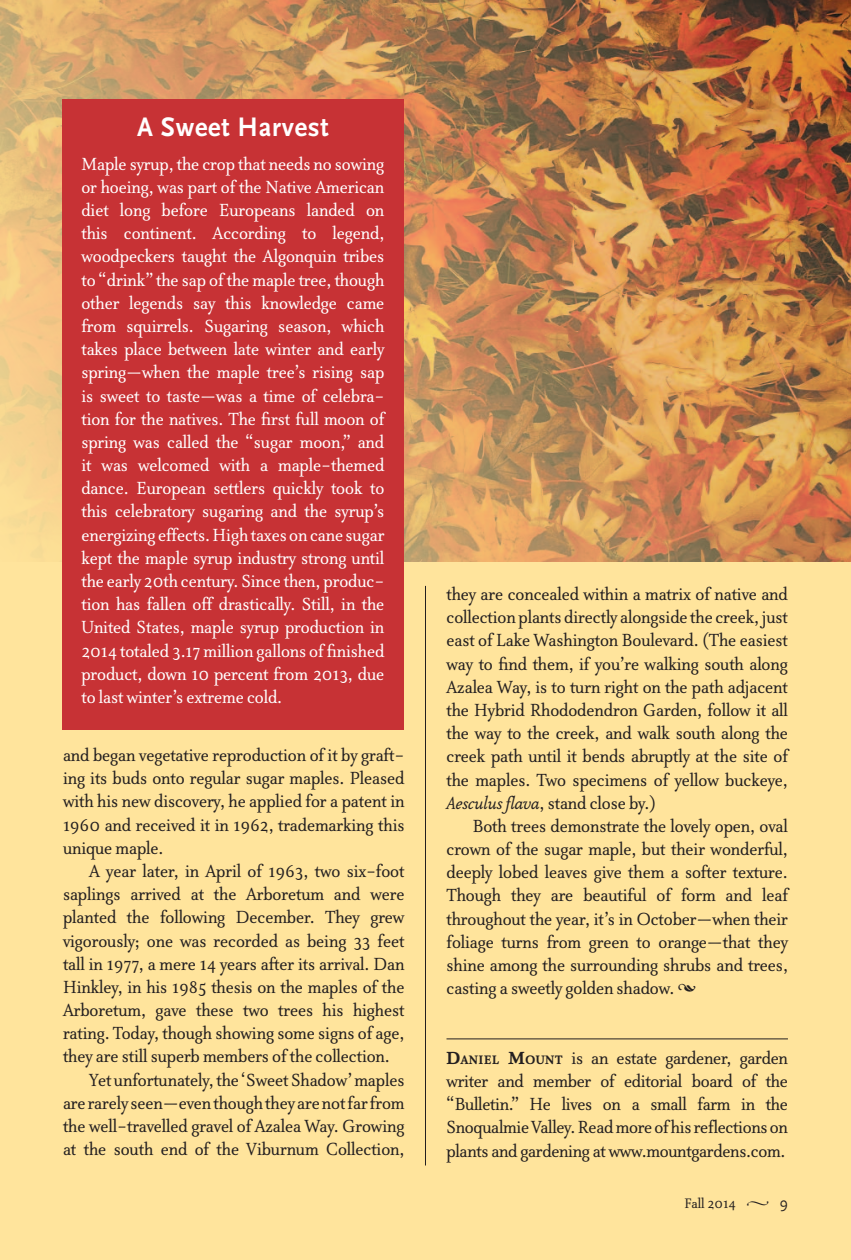
<style>
.page{position:relative;width:851px;height:1260px;background:#fff}
.page>*{position:absolute;margin:0;border:0;box-sizing:border-box;transform-origin:0 0}
.t1{font:700 28px "Scala Sans";letter-spacing:.025em;color:#fff;scale:.95 1}
.t2{font:20.12px/23.1px "Atma Serif";letter-spacing:-.005em;color:#231f20;text-align:justify}
.t3{font:20.12px/23.1px "Atma Serif";letter-spacing:-.005em;color:#fff;text-align:justify}
.t4{font:15.75px "Atma Serif";color:#231f20}
.s1{font-style:italic}
.s2{font-weight:700}
.s3{font-weight:700;font-size:14.17px}
.s4{font-family:"Scala Sans"}
</style>
<div class="page">
<div style="left:0;top:0;width:850px;height:1260px;background:#ffe49c"></div>
<hr style="left:446px;top:1038px;width:342px;height:1px;background:#231f20">
<hr style="left:425px;top:586px;width:1px;height:579px;background:#231f20">
<img style="left:0;top:0;width:850px;height:562px">
<div style="left:62px;top:100px;width:341px;height:630px;background:#c73235"></div>
<h1 class="t1" style="left:137px;top:112px;width:203px">A Sweet Harvest</h1>
<p class="t3" style="left:81px;top:153px;width:304px">Maple syrup, the crop that needs no sowing or hoeing, was part of the Native American diet long before Europeans landed on this continent. According to legend, woodpeckers taught the Algonquin tribes to “drink” the sap of the maple tree, though other legends say this knowledge came from squirrels. Sugaring season, which takes place between late winter and early spring—when the maple tree’s rising sap is sweet to taste—was a time of celebra&shy;tion for the natives. The first full moon of spring was called the “sugar moon,” and it was welcomed with a maple-themed dance. European settlers quickly took to this celebratory sugaring and the syrup’s energizing effects. High taxes on cane sugar kept the maple syrup industry strong until the early 20th century. Since then, produc&shy;tion has fallen off drastically. Still, in the United States, maple syrup production in 2014 totaled 3.17 million gallons of finished product, down 10 percent from 2013, due to last winter’s extreme cold.</p>
<p class="t2" style="left:63px;top:744px;width:343px">and began vegetative reproduction of it by graft&shy;ing its buds onto regular sugar maples. Pleased with his new discovery, he applied for a patent in 1960 and received it in 1962, trademarking this unique maple.</p>
<p class="t2" style="left:89px;top:860px;width:317px">A year later, in April of 1963, two six-foot</p>
<p class="t2" style="left:63px;top:883px;width:343px">saplings arrived at the Arboretum and were</p>
<p class="t2" style="left:63px;top:906px;width:343px">planted the following December. They grew</p>
<p class="t2" style="left:63px;top:929px;width:343px">vigorously; one was recorded as being 33 feet</p>
<p class="t2" style="left:63px;top:953px;width:343px">tall in 1977, a mere 14 years after its arrival. Dan</p>
<p class="t2" style="left:63px;top:976px;width:343px">Hinkley, in his 1985 thesis on the maples of the</p>
<p class="t2" style="left:63px;top:999px;width:343px">Arboretum, gave these two trees his highest</p>
<p class="t2" style="left:63px;top:1022px;width:343px">rating. Today, though showing some signs of age,</p>
<p class="t2" style="left:63px;top:1045px;width:328px">they are still superb members of the collection.</p>
<p class="t2" style="left:89px;top:1068px;width:317px">Yet unfortunately, the ‘Sweet Shadow’ maples</p>
<p class="t2" style="left:63px;top:1092px;width:343px">are rarely seen—even though they are not far from</p>
<p class="t2" style="left:63px;top:1115px;width:343px">the well-travelled gravel of Azalea Way. Growing</p>
<p class="t2" style="left:63px;top:1138px;width:343px">at the south end of the Viburnum Collection,</p>
<p class="t2" style="left:446px;top:583px;width:343px">they are concealed within a matrix of native and collection plants directly alongside the creek, just east of Lake Washington Boulevard. (The easiest way to find them, if you’re walking south along Azalea Way, is to turn right on the path adjacent the Hybrid Rhododendron Garden, follow it all the way to the creek, and walk south along the creek path until it bends abruptly at the site of the maples. Two specimens of yellow buckeye, <span class="s1">Aesculus flava</span>, stand close by.)</p>
<p class="t2" style="left:446px;top:815px;width:343px;text-indent:26px">Both trees demonstrate the lovely open, oval crown of the sugar maple, but their wonderful, deeply lobed leaves give them a softer texture.<br>Though they are beautiful of form and leaf throughout the year, it’s in October—when their foliage turns from green to orange—that they shine among the surrounding shrubs and trees, casting a sweetly golden shadow.</p>
<p class="t2" style="left:446px;top:1047px;width:343px"><span class="s2">D</span><span class="s3">ANIEL</span> <span class="s2">M</span><span class="s3">OUNT</span> is an estate gardener, garden writer and member of editorial board of the “Bulletin.” He lives on a small farm in the Snoqualmie Valley. Read more of his reflections on plants and gardening at www.mountgardens.com.</p>
<p class="t4" style="left:684px;top:1193px;width:105px">Fall 2014 ❖ <span class="s4">9</span></p>
</div>
